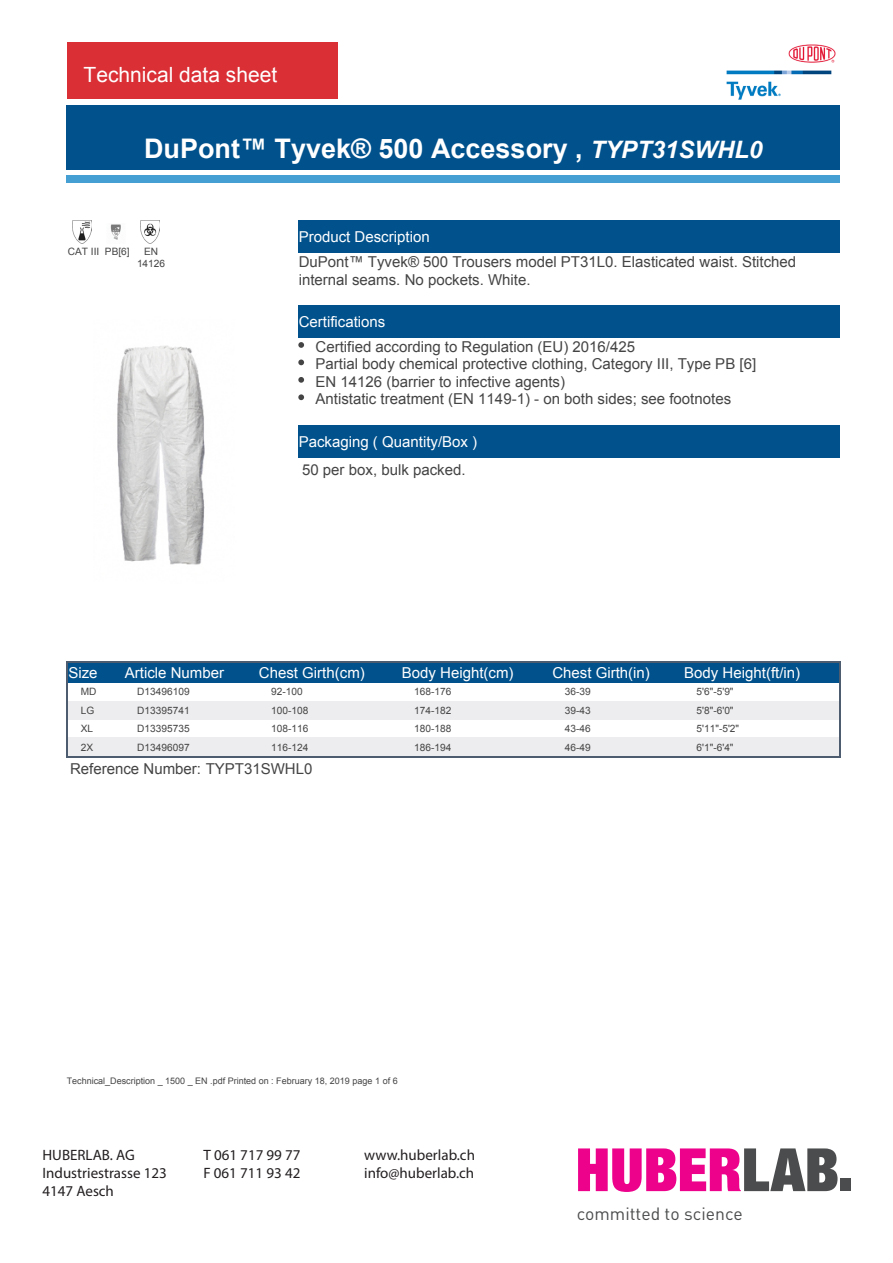
<style>
.page{position:relative;width:893px;height:1263px;background:#fff}
.page>*{position:absolute;margin:0;border:0;box-sizing:border-box;transform-origin:0 0}
.t1{font:700 27px "Arial";color:#fff}
.t2{font:21px "Arial";color:#fff}
.t3{font:17.55px "DIN";color:#4b4c4d}
.t4{font:15px/24.9px "Arial";color:#444}
.t5{font:15px/28.3px "Arial";color:#fff}
.t6{font:15px "Myriad Pro";color:#231f20}
.t7{font:10.2px/11.7px "Arial";color:#444;text-align:center}
.t8{font:9px "Arial";color:#444}
.s1{font-style:italic;font-size:24px}
.s2{color:#fff}
.s3{color:#444}
</style>
<div class="page">
<svg style="left:578px;top:1148px;width:259px;height:44px"></svg>
<div style="left:840px;top:1178px;width:10px;height:13px;background:#4b4c4d"></div>
<div style="left:67px;top:105px;width:773px;height:65px;background:#00518c"></div>
<div style="left:67px;top:175px;width:773px;height:8px;background:#459fd3"></div>
<div style="left:299px;top:221px;width:541px;height:32px;background:#00518c"></div>
<div style="left:299px;top:305px;width:541px;height:33px;background:#00518c"></div>
<div style="left:299px;top:425px;width:541px;height:32px;background:#00518c"></div>
<svg style="left:298px;top:342px;width:6px;height:6px"></svg>
<svg style="left:298px;top:359px;width:6px;height:6px"></svg>
<svg style="left:298px;top:377px;width:6px;height:6px"></svg>
<svg style="left:298px;top:394px;width:6px;height:6px"></svg>
<img style="left:117px;top:345px;width:88px;height:220px">
<img style="left:140px;top:221px;width:19px;height:22px">
<img style="left:110px;top:224px;width:11px;height:16px">
<img style="left:73px;top:221px;width:19px;height:22px">
<img style="left:726px;top:44px;width:110px;height:56px">
<div style="left:67px;top:43px;width:270px;height:56px;background:#da2f35"></div>
<div style="left:67px;top:662px;width:57px;height:20px;background:#00518c"></div>
<div style="left:124px;top:662px;width:134px;height:20px;background:#00518c"></div>
<div style="left:258px;top:662px;width:143px;height:20px;background:#00518c"></div>
<div style="left:401px;top:662px;width:150px;height:20px;background:#00518c"></div>
<div style="left:551px;top:662px;width:132px;height:20px;background:#00518c"></div>
<div style="left:683px;top:662px;width:157px;height:20px;background:#00518c"></div>
<div style="left:67px;top:701px;width:57px;height:18px;background:#edecee"></div>
<div style="left:124px;top:701px;width:134px;height:18px;background:#edecee"></div>
<div style="left:258px;top:701px;width:143px;height:18px;background:#edecee"></div>
<div style="left:401px;top:701px;width:150px;height:18px;background:#edecee"></div>
<div style="left:551px;top:701px;width:132px;height:18px;background:#edecee"></div>
<div style="left:683px;top:701px;width:157px;height:18px;background:#edecee"></div>
<div style="left:67px;top:738px;width:57px;height:19px;background:#edecee"></div>
<div style="left:124px;top:738px;width:134px;height:19px;background:#edecee"></div>
<div style="left:258px;top:738px;width:143px;height:19px;background:#edecee"></div>
<div style="left:401px;top:738px;width:150px;height:19px;background:#edecee"></div>
<div style="left:551px;top:738px;width:132px;height:19px;background:#edecee"></div>
<div style="left:683px;top:738px;width:157px;height:19px;background:#edecee"></div>
<hr style="left:66px;top:661px;width:58px;height:2px;background:#4d5c6f">
<hr style="left:124px;top:661px;width:134px;height:2px;background:#4d5c6f">
<hr style="left:258px;top:661px;width:143px;height:2px;background:#4d5c6f">
<hr style="left:401px;top:661px;width:150px;height:2px;background:#4d5c6f">
<hr style="left:551px;top:661px;width:132px;height:2px;background:#4d5c6f">
<hr style="left:683px;top:661px;width:158px;height:2px;background:#4d5c6f">
<hr style="left:839px;top:661px;width:2px;height:21px;background:#4d5c6f">
<hr style="left:66px;top:756px;width:58px;height:1px;background:#4d5c6f">
<svg style="left:66px;top:663px;width:1px;height:93px"></svg>
<hr style="left:124px;top:756px;width:134px;height:1px;background:#4d5c6f">
<hr style="left:258px;top:756px;width:143px;height:1px;background:#4d5c6f">
<hr style="left:401px;top:756px;width:150px;height:1px;background:#4d5c6f">
<hr style="left:551px;top:756px;width:132px;height:1px;background:#4d5c6f">
<svg style="left:839px;top:682px;width:2px;height:74px"></svg>
<hr style="left:683px;top:756px;width:158px;height:1px;background:#4d5c6f">
<p class="t2" style="left:84px;top:61px;width:195px">Technical data sheet</p>
<p class="t1" style="left:144px;top:130px;width:620px">DuPont™ Tyvek® 500 Accessory , <span class="s1">TYPT31SWHL0</span></p>
<p class="t7" style="left:68px;top:246px;width:63px">CAT III PB[6]</p>
<p class="t7" style="left:137px;top:246px;width:30px">EN<br>14126</p>
<p class="t4" style="left:299px;top:225px;width:499px"><span class="s2">Product Description<br></span>DuPont™ Tyvek® 500 Trousers model PT31L0. Elasticated waist. Stitched</p>
<p class="t4" style="left:299px;top:267px;width:233px">internal seams. No pockets. White.</p>
<p class="t4" style="left:316px;top:309px;width:321px;text-indent:-17px"><span class="s2">Certifications<br></span>Certified according to Regulation (EU) 2016/425</p>
<p class="t4" style="left:316px;top:356px;width:442px;line-height:17.4px">Partial body chemical protective clothing, Category III, Type PB [6]<br>EN 14126 (barrier to infective agents)<br>Antistatic treatment (EN 1149-1) - on both sides; see footnotes</p>
<p class="t5" style="left:299px;top:427px;width:180px">Packaging ( Quantity/Box )<br><span class="s3">50 per box, bulk packed.</span></p>
<p class="t5" style="left:68px;top:658px;width:31px">Size</p>
<p class="t5" style="left:125px;top:658px;width:101px">Article Number</p>
<p class="t5" style="left:259px;top:658px;width:107px">Chest Girth(cm)</p>
<p class="t5" style="left:402px;top:658px;width:113px">Body Height(cm)</p>
<p class="t5" style="left:552px;top:658px;width:99px">Chest Girth(in)</p>
<p class="t5" style="left:684px;top:658px;width:117px">Body Height(ft/in)</p>
<p class="t7" style="left:81px;top:686px;width:17px">MD</p>
<p class="t7" style="left:137px;top:686px;width:54px">D13496109</p>
<p class="t7" style="left:271px;top:686px;width:33px">92-100</p>
<p class="t7" style="left:414px;top:686px;width:39px">168-176</p>
<p class="t7" style="left:565px;top:686px;width:27px">36-39</p>
<p class="t7" style="left:697px;top:686px;width:38px">5'6"-5'9"</p>
<p class="t7" style="left:81px;top:704px;width:15px">LG</p>
<p class="t7" style="left:137px;top:704px;width:54px">D13395741</p>
<p class="t7" style="left:271px;top:704px;width:39px">100-108</p>
<p class="t7" style="left:414px;top:704px;width:39px">174-182</p>
<p class="t7" style="left:565px;top:704px;width:27px">39-43</p>
<p class="t7" style="left:697px;top:704px;width:38px">5'8"-6'0"</p>
<p class="t7" style="left:81px;top:723px;width:14px">XL</p>
<p class="t7" style="left:137px;top:723px;width:54px">D13395735</p>
<p class="t7" style="left:271px;top:723px;width:39px">108-116</p>
<p class="t7" style="left:414px;top:723px;width:39px">180-188</p>
<p class="t7" style="left:565px;top:723px;width:27px">43-46</p>
<p class="t7" style="left:697px;top:723px;width:44px">5'11"-5'2"</p>
<p class="t7" style="left:81px;top:741px;width:14px">2X</p>
<p class="t7" style="left:137px;top:741px;width:54px">D13496097</p>
<p class="t7" style="left:271px;top:741px;width:39px">116-124</p>
<p class="t7" style="left:414px;top:741px;width:39px">186-194</p>
<p class="t7" style="left:565px;top:741px;width:27px">46-49</p>
<p class="t7" style="left:697px;top:741px;width:38px">6'1"-6'4"</p>
<p class="t4" style="left:70px;top:757px;width:244px">Reference Number: TYPT31SWHL0</p>
<p class="t8" style="left:67px;top:1074px;width:333px">Technical_Description _ 1500 _ EN .pdf Printed on : February 18, 2019 page 1 of 6</p>
<p class="t6" style="left:43px;top:1145px;width:94px">HUBERLAB. AG</p>
<p class="t6" style="left:43px;top:1163px;width:126px">Industriestrasse 123</p>
<p class="t6" style="left:43px;top:1181px;width:73px">4147 Aesch</p>
<p class="t6" style="left:203px;top:1145px;width:99px">T 061 717 99 77</p>
<p class="t6" style="left:203px;top:1163px;width:98px">F 061 711 93 42</p>
<p class="t6" style="left:364px;top:1145px;width:112px">www.huberlab.ch</p>
<p class="t6" style="left:364px;top:1163px;width:112px">info@huberlab.ch</p>
<p class="t3" style="left:577px;top:1203px;width:167px">committed to science</p>
</div>
